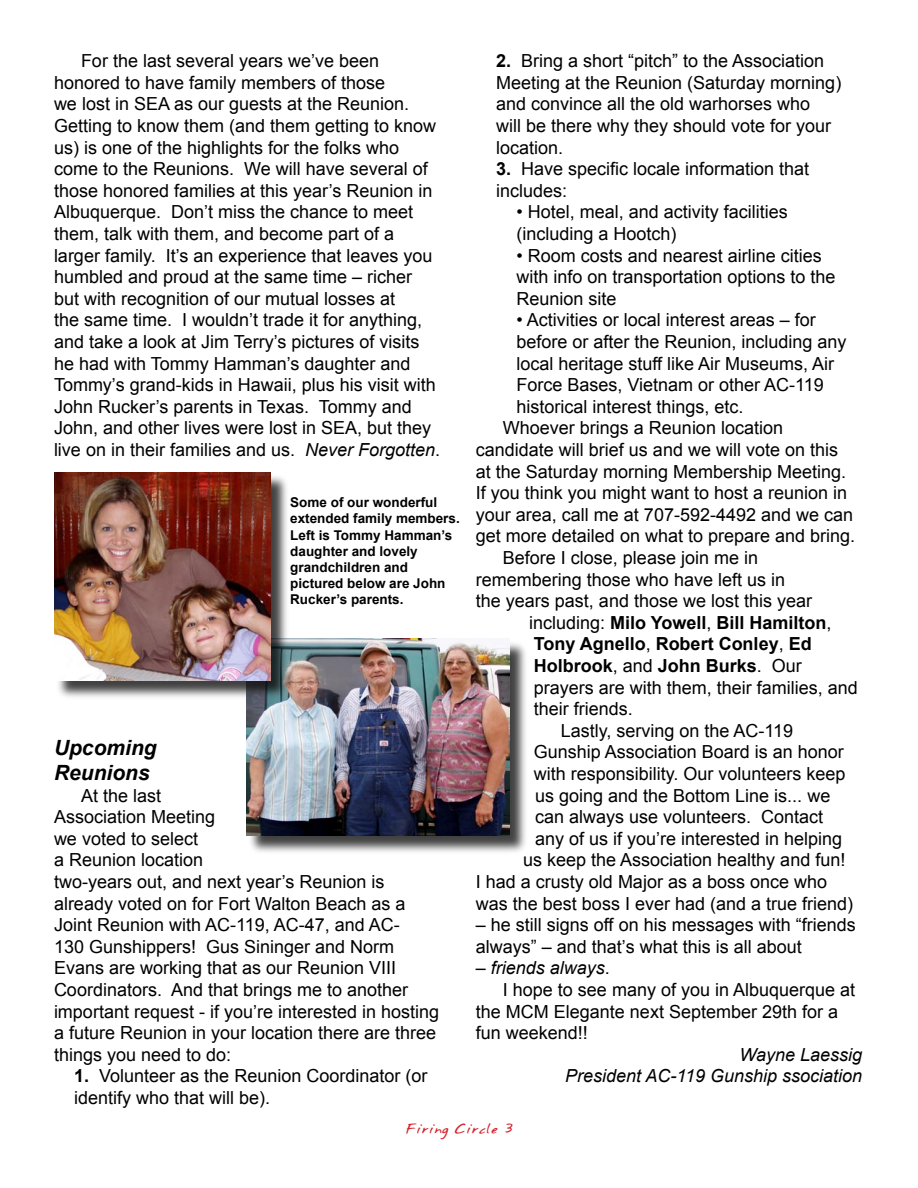
<style>
.page{position:relative;width:918px;height:1188px;background:#fff}
.page>*{position:absolute;margin:0;border:0;box-sizing:border-box;transform-origin:0 0}
.t1{font:italic 700 21px/25.2px "Arial";color:#000}
.t2{font:18px/21.6px "Arial";color:#000}
.t3{font:700 18px "Arial";color:#000}
.t4{font:italic 18px/21.6px "Arial";color:#000;text-align:right}
.t5{font:700 13.5px/16.2px "Arial";color:#000}
.t6{font:12px "Annifont";color:#d2232a}
.s1{font-style:italic}
.s2{font-weight:700}
.s3{font-weight:400}
.s4{font-style:normal}
</style>
<div class="page">
<div style="left:248px;top:640px;width:281px;height:216px;background:#000;opacity:.75"></div>
<img style="left:246px;top:639px;width:263px;height:196px">
<div style="left:56px;top:474px;width:235px;height:227px;background:#000;opacity:.75"></div>
<img style="left:54px;top:472px;width:217px;height:209px">
<p class="t2" style="left:54px;top:50px;width:388px;text-indent:27px">For the last several years we’ve been honored to have family members of those<br>we lost in SEA as our guests at the Reunion.<br>Getting to know them (and them getting to know us) is one of the highlights for the folks who come to the Reunions. We will have several of those honored families at this year’s Reunion in Albuquerque. Don’t miss the chance to meet them, talk with them, and become part of a larger family. It’s an experience that leaves you humbled and proud at the same time – richer but with recognition of our mutual losses at<br>the same time. I wouldn’t trade it for anything, and take a look at Jim Terry’s pictures of visits he had with Tommy Hamman’s daughter and Tommy’s grand-kids in Hawaii, plus his visit with John Rucker’s parents in Texas. Tommy and John, and other lives were lost in SEA, but they live on in their families and us. <span class="s1">Never Forgotten</span>.</p>
<p class="t5" style="left:290px;top:494px;width:171px">Some of our wonderful extended family members.<br>Left is Tommy Hamman’s daughter and lovely grandchildren and pictured below are John<br>Rucker’s parents.</p>
<p class="t1" style="left:54px;top:735px;width:104px">Upcoming<br>Reunions</p>
<p class="t2" style="left:54px;top:784px;width:387px;text-indent:27px">At the last<br>Association Meeting<br>we voted to select<br>a Reunion location<br>two-years out, and next year’s Reunion is already voted on for Fort Walton Beach as a Joint Reunion with AC-119, AC-47, and AC-<br>130 Gunshippers! Gus Sininger and Norm Evans are working that as our Reunion VIII Coordinators. And that brings me to another important request - if you’re interested in hosting a future Reunion in your location there are three things you need to do:</p>
<p class="t2" style="left:74px;top:1065px;width:355px"><span class="s2">1.</span> Volunteer as the Reunion Coordinator (or identify who that will be).</p>
<p class="t2" style="left:496px;top:50px;width:347px"><span class="s2">2.</span> Bring a short “pitch” to the Association Meeting at the Reunion (Saturday morning) and convince all the old warhorses who<br>will be there why they should vote for your location.</p>
<p class="t2" style="left:496px;top:158px;width:315px"><span class="s2">3.</span> Have specific locale information that includes:</p>
<p class="t2" style="left:516px;top:201px;width:273px">• Hotel, meal, and activity facilities (including a Hootch)</p>
<p class="t2" style="left:516px;top:244px;width:321px">• Room costs and nearest airline cities with info on transportation options to the<br>Reunion site</p>
<p class="t2" style="left:516px;top:309px;width:301px">• Activities or local interest areas – for</p>
<p class="t2" style="left:516px;top:331px;width:332px">before or after the Reunion, including any</p>
<p class="t2" style="left:516px;top:352px;width:319px">local heritage stuff like Air Museums, Air</p>
<p class="t2" style="left:516px;top:374px;width:309px">Force Bases, Vietnam or other AC-119</p>
<p class="t2" style="left:516px;top:396px;width:229px">historical interest things, etc.</p>
<p class="t2" style="left:503px;top:417px;width:282px">Whoever brings a Reunion location</p>
<p class="t2" style="left:476px;top:439px;width:364px">candidate will brief us and we will vote on this</p>
<p class="t2" style="left:476px;top:460px;width:372px">at the Saturday morning Membership Meeting.</p>
<p class="t2" style="left:476px;top:482px;width:373px">If you think you might want to host a reunion in</p>
<p class="t2" style="left:476px;top:504px;width:379px">your area, call me at 707-592-4492 and we can</p>
<p class="t2" style="left:476px;top:525px;width:381px">get more detailed on what to prepare and bring.</p>
<p class="t2" style="left:503px;top:547px;width:257px">Before I close, please join me in</p>
<p class="t2" style="left:476px;top:568px;width:311px">remembering those who have left us in</p>
<p class="t2" style="left:476px;top:590px;width:338px">the years past, and those we lost this year</p>
<p class="t3" style="left:529px;top:612px;width:304px"><span class="s3">including:</span> Milo Yowell<span class="s3">,</span> Bill Hamilton<span class="s3">,</span></p>
<p class="t3" style="left:534px;top:634px;width:280px">Tony Agnello<span class="s3">,</span> Robert Conley<span class="s3">,</span> Ed</p>
<p class="t3" style="left:534px;top:655px;width:270px">Holbrook<span class="s3">, and</span> John Burks<span class="s3">. Our</span></p>
<p class="t2" style="left:534px;top:676px;width:326px">prayers are with them, their families, and</p>
<p class="t2" style="left:534px;top:698px;width:101px">their friends.</p>
<p class="t2" style="left:561px;top:720px;width:234px">Lastly, serving on the AC-119</p>
<p class="t2" style="left:534px;top:741px;width:312px">Gunship Association Board is an honor</p>
<p class="t2" style="left:534px;top:763px;width:313px">with responsibility. Our volunteers keep</p>
<p class="t2" style="left:535px;top:784px;width:297px">us going and the Bottom Line is... we</p>
<p class="t2" style="left:535px;top:806px;width:290px">can always use volunteers. Contact</p>
<p class="t2" style="left:535px;top:828px;width:309px">any of us if you’re interested in helping</p>
<p class="t2" style="left:523px;top:849px;width:324px">us keep the Association healthy and fun!</p>
<p class="t2" style="left:476px;top:871px;width:353px">I had a crusty old Major as a boss once who</p>
<p class="t2" style="left:476px;top:892px;width:379px">was the best boss I ever had (and a true friend)</p>
<p class="t2" style="left:476px;top:914px;width:381px">– he still signs off on his messages with “friends always” – and that’s what this is all about</p>
<p class="t4" style="left:476px;top:957px;width:136px"><span class="s4">–</span> friends always<span class="s4">.</span></p>
<p class="t2" style="left:503px;top:979px;width:354px">I hope to see many of you in Albuquerque at</p>
<p class="t2" style="left:476px;top:1000px;width:364px">the MCM Elegante next September 29th for a</p>
<p class="t2" style="left:476px;top:1022px;width:114px">fun weekend!!</p>
<p class="t4" style="left:565px;top:1044px;width:299px">Wayne Laessig<br>President AC-119 Gunship ssociation</p>
<p class="t6" style="left:405px;top:1118px;width:95px">Firing Circle</p>
</div>
